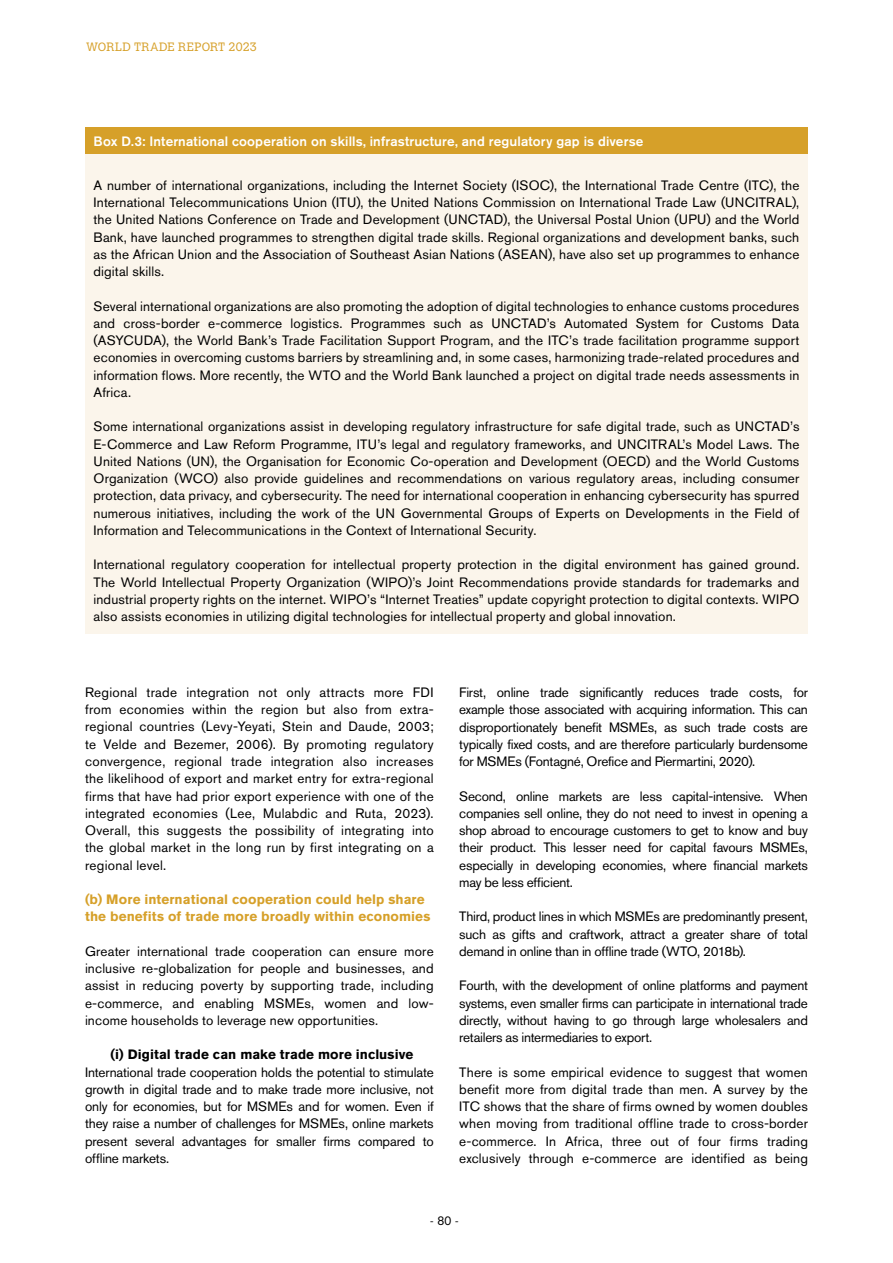
<style>
.page{position:relative;width:893px;height:1263px;background:#fff}
.page>*{position:absolute;margin:0;border:0;box-sizing:border-box;transform-origin:0 0}
.t1{font:13.5px/17.2px "Akzidenz Grotesk BE";letter-spacing:.01em;color:#000;text-align:justify}
.t2{font:700 13.5px/17.2px "Akzidenz Grotesk BE";letter-spacing:.01em;color:#d6a029}
.t3{font:500 13.5px "Akzidenz Grotesk BE";letter-spacing:.01em;color:#fff}
.t4{font:700 13.5px "Akzidenz Grotesk BE";letter-spacing:.005em;color:#000}
.t5{font:300 12px "Calvert MT Std";letter-spacing:.02em;color:#d6a029}
.t6{font:300 12px "Calvert MT Std";color:#000}
</style>
<div class="page">
<div style="left:85px;top:128px;width:723px;height:27px;background:#d6a029"></div>
<div style="left:85px;top:155px;width:723px;height:479px;background:#fbf5eb"></div>
<p class="t5" style="left:86px;top:40px;width:172px">WORLD TRADE REPORT 2023</p>
<p class="t3" style="left:94px;top:133px;width:551px">Box D.3: International cooperation on skills, infrastructure, and regulatory gap is diverse</p>
<p class="t1" style="left:94px;top:176px;width:707px">A number of international organizations, including the Internet Society (ISOC), the International Trade Centre (ITC), the International Telecommunications Union (ITU), the United Nations Commission on International Trade Law (UNCITRAL), the United Nations Conference on Trade and Development (UNCTAD), the Universal Postal Union (UPU) and the World Bank, have launched programmes to strengthen digital trade skills. Regional organizations and development banks, such as the African Union and the Association of Southeast Asian Nations (ASEAN), have also set up programmes to enhance digital skills.</p>
<p class="t1" style="left:94px;top:297px;width:707px">Several international organizations are also promoting the adoption of digital technologies to enhance customs procedures and cross-border e-commerce logistics. Programmes such as UNCTAD’s Automated System for Customs Data (ASYCUDA), the World Bank’s Trade Facilitation Support Program, and the ITC’s trade facilitation programme support economies in overcoming customs barriers by streamlining and, in some cases, harmonizing trade-related procedures and information flows. More recently, the WTO and the World Bank launched a project on digital trade needs assessments in Africa.</p>
<p class="t1" style="left:94px;top:418px;width:707px">Some international organizations assist in developing regulatory infrastructure for safe digital trade, such as UNCTAD’s E-Commerce and Law Reform Programme, ITU’s legal and regulatory frameworks, and UNCITRAL’s Model Laws. The United Nations (UN), the Organisation for Economic Co-operation and Development (OECD) and the World Customs Organization (WCO) also provide guidelines and recommendations on various regulatory areas, including consumer protection, data privacy, and cybersecurity. The need for international cooperation in enhancing cybersecurity has spurred numerous initiatives, including the work of the UN Governmental Groups of Experts on Developments in the Field of Information and Telecommunications in the Context of International Security.</p>
<p class="t1" style="left:94px;top:556px;width:707px">International regulatory cooperation for intellectual property protection in the digital environment has gained ground.<br>The World Intellectual Property Organization (WIPO)’s Joint Recommendations provide standards for trademarks and industrial property rights on the internet. WIPO’s “Internet Treaties” update copyright protection to digital contexts. WIPO also assists economies in utilizing digital technologies for intellectual property and global innovation.</p>
<p class="t1" style="left:85px;top:683px;width:350px">Regional trade integration not only attracts more FDI from economies within the region but also from extra&shy;regional countries (Levy-Yeyati, Stein and Daude, 2003; te Velde and Bezemer, 2006). By promoting regulatory convergence, regional trade integration also increases the likelihood of export and market entry for extra-regional firms that have had prior export experience with one of the integrated economies (Lee, Mulabdic and Ruta, 2023).<br>Overall, this suggests the possibility of integrating into the global market in the long run by first integrating on a regional level.</p>
<p class="t2" style="left:85px;top:891px;width:347px">(b) More international cooperation could help share the benefits of trade more broadly within economies</p>
<p class="t1" style="left:85px;top:942px;width:350px">Greater international trade cooperation can ensure more inclusive re-globalization for people and businesses, and assist in reducing poverty by supporting trade, including e-commerce, and enabling MSMEs, women and low&shy;income households to leverage new opportunities.</p>
<p class="t4" style="left:111px;top:1047px;width:304px">(i) Digital trade can make trade more inclusive</p>
<p class="t1" style="left:85px;top:1063px;width:350px">International trade cooperation holds the potential to stimulate growth in digital trade and to make trade more inclusive, not only for economies, but for MSMEs and for women. Even if they raise a number of challenges for MSMEs, online markets present several advantages for smaller firms compared to offline markets.</p>
<p class="t1" style="left:459px;top:684px;width:350px">First, online trade significantly reduces trade costs, for example those associated with acquiring information. This can disproportionately benefit MSMEs, as such trade costs are typically fixed costs, and are therefore particularly burdensome for MSMEs (Fontagné, Orefice and Piermartini, 2020).</p>
<p class="t1" style="left:459px;top:787px;width:350px">Second, online markets are less capital-intensive. When companies sell online, they do not need to invest in opening a shop abroad to encourage customers to get to know and buy their product. This lesser need for capital favours MSMEs, especially in developing economies, where financial markets may be less efficient.</p>
<p class="t1" style="left:459px;top:908px;width:350px">Third, product lines in which MSMEs are predominantly present, such as gifts and craftwork, attract a greater share of total demand in online than in offline trade (WTO, 2018b).</p>
<p class="t1" style="left:459px;top:977px;width:350px">Fourth, with the development of online platforms and payment systems, even smaller firms can participate in international trade directly, without having to go through large wholesalers and retailers as intermediaries to export.</p>
<p class="t1" style="left:459px;top:1063px;width:350px">There is some empirical evidence to suggest that women benefit more from digital trade than men. A survey by the ITC shows that the share of firms owned by women doubles when moving from traditional offline trade to cross-border e-commerce. In Africa, three out of four firms trading exclusively through e-commerce are identified as being</p>
<p class="t6" style="left:430px;top:1214px;width:30px">- 80 -</p>
</div>
